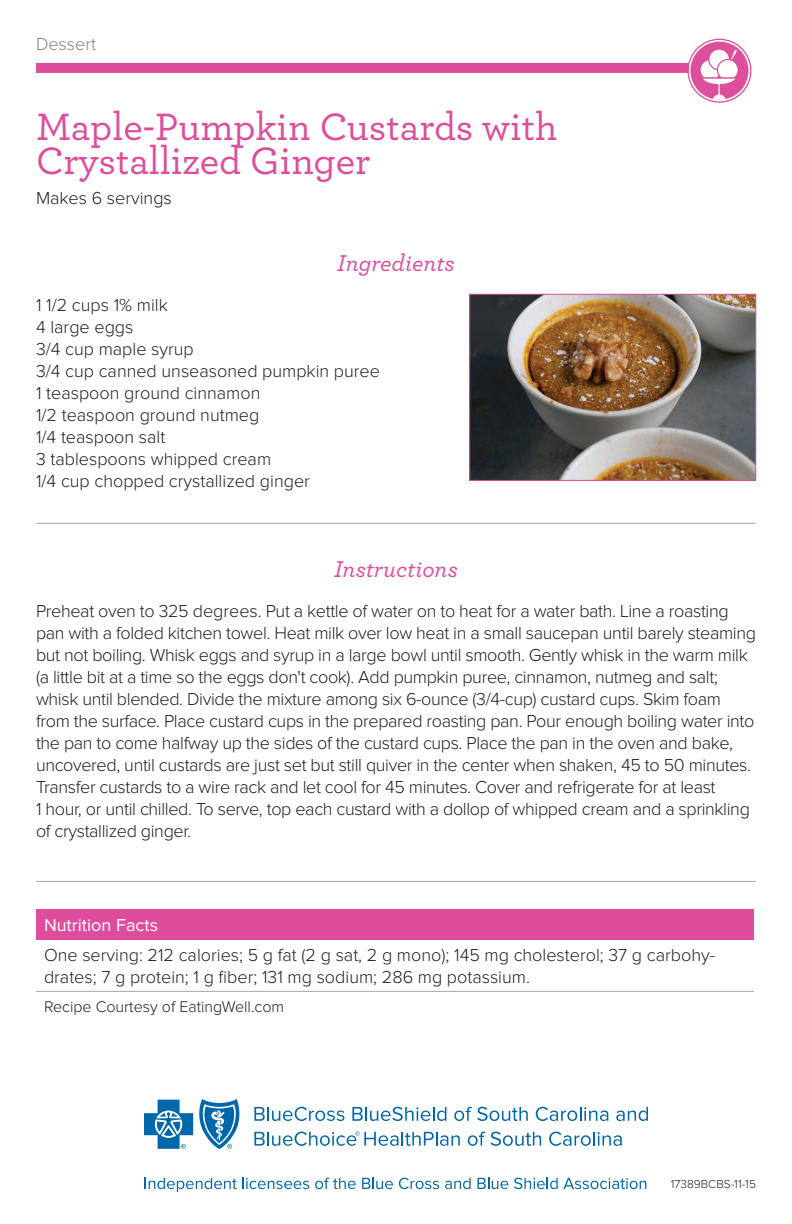
<style>
.page{position:relative;width:792px;height:1224px;background:#fff}
.page>*{position:absolute;margin:0;border:0;box-sizing:border-box;transform-origin:0 0}
.t1{font:500 40px/34px "Archer";color:#dd4d9c}
.t2{font:italic 500 24px "Archer";color:#dd4d9c}
.t3{font:300 18px/22px "Proxima Nova";letter-spacing:-.02em;color:#231f20}
.t4{font:300 18px/22px "Proxima Nova";color:#231f20}
.t5{font:18px "Proxima Nova";color:#fff}
.t6{font:300 18px "Proxima Nova";color:#808285}
.t7{font:300 16px "Proxima Nova";color:#231f20}
.t8{font:300 12px "Proxima Nova";color:#231f20}
</style>
<div class="page">
<svg style="left:144px;top:1099px;width:96px;height:50px"></svg>
<svg style="left:254px;top:1107px;width:90px;height:14px"></svg>
<svg style="left:352px;top:1107px;width:94px;height:14px"></svg>
<svg style="left:454px;top:1107px;width:74px;height:14px"></svg>
<svg style="left:536px;top:1107px;width:72px;height:14px"></svg>
<svg style="left:616px;top:1107px;width:32px;height:14px"></svg>
<svg style="left:468px;top:1132px;width:73px;height:14px"></svg>
<svg style="left:549px;top:1132px;width:73px;height:14px"></svg>
<svg style="left:254px;top:1131px;width:206px;height:15px"></svg>
<svg style="left:145px;top:1178px;width:164px;height:14px"></svg>
<svg style="left:315px;top:1178px;width:41px;height:11px"></svg>
<svg style="left:362px;top:1178px;width:31px;height:11px"></svg>
<svg style="left:399px;top:1178px;width:40px;height:11px"></svg>
<svg style="left:445px;top:1178px;width:26px;height:11px"></svg>
<svg style="left:478px;top:1178px;width:30px;height:11px"></svg>
<svg style="left:514px;top:1178px;width:132px;height:11px"></svg>
<div style="left:36px;top:909px;width:718px;height:30px;background:#dd4d9c"></div>
<hr style="left:36px;top:991px;width:718px;height:1px;background:#a8a9ad">
<hr style="left:36px;top:523px;width:720px;height:1px;background:#a8a9ad">
<hr style="left:36px;top:881px;width:720px;height:1px;background:#a8a9ad">
<svg style="left:687px;top:39px;width:65px;height:64px"></svg>
<div style="left:36px;top:63px;width:652px;height:10px;background:#dd4d9c"></div>
<img style="left:471px;top:296px;width:283px;height:183px">
<div style="left:469px;top:294px;width:287px;height:187px;border:1px solid #dd4e9c"></div>
<p class="t6" style="left:36px;top:35px;width:62px">Dessert</p>
<h1 class="t1" style="left:36px;top:109px;width:523px">Maple-Pumpkin Custards with<br>Crystallized Ginger</h1>
<p class="t4" style="left:36px;top:188px;width:137px">Makes 6 servings</p>
<h2 class="t2" style="left:337px;top:246px;width:119px">Ingredients</h2>
<p class="t4" style="left:36px;top:295px;width:345px">1 1/2 cups 1% milk<br>4 large eggs<br>3/4 cup maple syrup<br>3/4 cup canned unseasoned pumpkin puree<br>1 teaspoon ground cinnamon<br>1/2 teaspoon ground nutmeg<br>1/4 teaspoon salt<br>3 tablespoons whipped cream<br>1/4 cup chopped crystallized ginger</p>
<h2 class="t2" style="left:334px;top:551px;width:125px">Instructions</h2>
<p class="t3" style="left:36px;top:601px;width:722px">Preheat oven to 325 degrees. Put a kettle of water on to heat for a water bath. Line a roasting pan with a folded kitchen towel. Heat milk over low heat in a small saucepan until barely steaming but not boiling. Whisk eggs and syrup in a large bowl until smooth. Gently whisk in the warm milk (a little bit at a time so the eggs don't cook). Add pumpkin puree, cinnamon, nutmeg and salt; whisk until blended. Divide the mixture among six 6-ounce (3/4-cup) custard cups. Skim foam from the surface. Place custard cups in the prepared roasting pan. Pour enough boiling water into the pan to come halfway up the sides of the custard cups. Place the pan in the oven and bake, uncovered, until custards are just set but still quiver in the center when shaken, 45 to 50 minutes.<br>Transfer custards to a wire rack and let cool for 45 minutes. Cover and refrigerate for at least<br>1 hour, or until chilled. To serve, top each custard with a dollop of whipped cream and a sprinkling of crystallized ginger.</p>
<p class="t5" style="left:44px;top:915px;width:116px">Nutrition Facts</p>
<p class="t4" style="left:44px;top:945px;width:673px">One serving: 212 calories; 5 g fat (2 g sat, 2 g mono); 145 mg cholesterol; 37 g carbohy&shy;drates; 7 g protein; 1 g fiber; 131 mg sodium; 286 mg potassium.</p>
<p class="t7" style="left:44px;top:998px;width:242px">Recipe Courtesy of EatingWell.com</p>
<p class="t8" style="left:671px;top:1177px;width:87px">17389BCBS-11-15</p>
</div>
